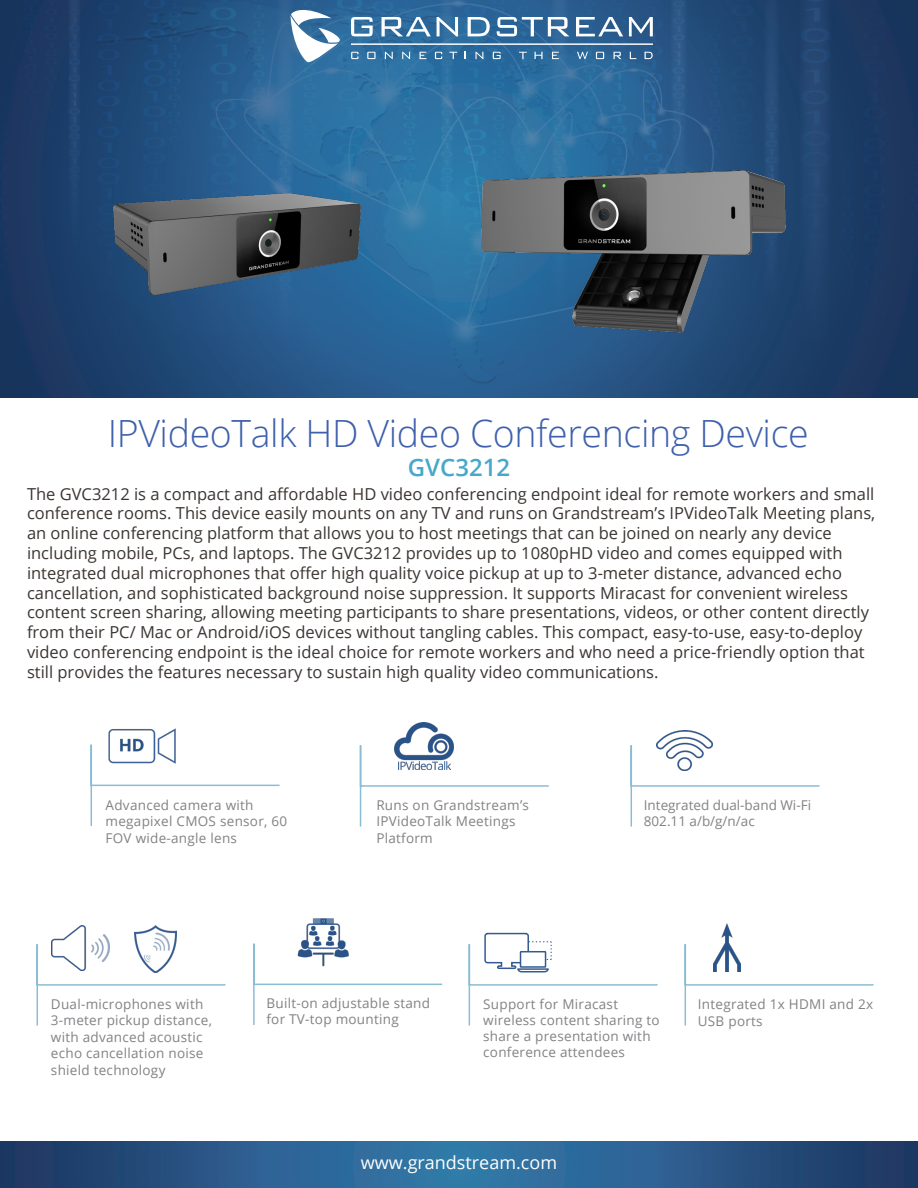
<style>
.page{position:relative;width:918px;height:1188px;background:#fff}
.page>*{position:absolute;margin:0;border:0;box-sizing:border-box;transform-origin:0 0}
.t1{font:300 37.5px "Open Sans";letter-spacing:-.01em;color:#3e60ac}
.t2{font:600 24px "Open Sans";color:#46a8ca}
.t3{font:18px "Open Sans";color:#fff}
.t4{font:16.5px/19.8px "Open Sans";color:#3b3532}
.t5{font:13.5px/16.5px "Open Sans";letter-spacing:.02em;color:#808285}
.t6{font:13.5px "Open Sans";color:#808285}
</style>
<div class="page">
<img style="left:0;top:0;width:918px;height:397px">
<svg style="left:291px;top:10px;width:49px;height:52px"></svg>
<svg style="left:351px;top:17px;width:22px;height:19px"></svg>
<svg style="left:382px;top:17px;width:49px;height:19px"></svg>
<svg style="left:437px;top:17px;width:21px;height:19px"></svg>
<svg style="left:468px;top:17px;width:22px;height:19px"></svg>
<svg style="left:497px;top:17px;width:72px;height:19px"></svg>
<svg style="left:576px;top:17px;width:47px;height:19px"></svg>
<svg style="left:629px;top:17px;width:24px;height:19px"></svg>
<svg style="left:351px;top:52px;width:7px;height:7px"></svg>
<svg style="left:367px;top:52px;width:9px;height:7px"></svg>
<svg style="left:385px;top:52px;width:8px;height:7px"></svg>
<svg style="left:402px;top:52px;width:8px;height:7px"></svg>
<svg style="left:420px;top:52px;width:6px;height:7px"></svg>
<svg style="left:435px;top:52px;width:7px;height:7px"></svg>
<svg style="left:449px;top:52px;width:8px;height:7px"></svg>
<svg style="left:476px;top:52px;width:7px;height:7px"></svg>
<svg style="left:493px;top:52px;width:8px;height:7px"></svg>
<svg style="left:519px;top:52px;width:8px;height:7px"></svg>
<svg style="left:535px;top:52px;width:8px;height:7px"></svg>
<svg style="left:552px;top:52px;width:7px;height:7px"></svg>
<svg style="left:645px;top:52px;width:8px;height:7px"></svg>
<svg style="left:596px;top:52px;width:8px;height:7px"></svg>
<svg style="left:614px;top:52px;width:7px;height:7px"></svg>
<svg style="left:630px;top:52px;width:6px;height:7px"></svg>
<svg style="left:577px;top:52px;width:11px;height:7px"></svg>
<hr style="left:351px;top:44px;width:302px;height:1px;background:#fff">
<svg style="left:0;top:1142px;width:918px;height:46px"></svg>
<svg style="left:468px;top:932px;width:190px;height:94px"></svg>
<div style="left:521px;top:952px;width:25px;height:15px;background:#fff"></div>
<div style="left:520px;top:951px;width:26px;height:17px;border:2px solid #355a92"></div>
<svg style="left:90px;top:744px;width:190px;height:82px"></svg>
<svg style="left:684px;top:944px;width:190px;height:82px"></svg>
<img style="left:713px;top:924px;width:28px;height:48px">
<img style="left:52px;top:925px;width:58px;height:18px">
<svg style="left:36px;top:943px;width:190px;height:83px"></svg>
<img style="left:134px;top:925px;width:42px;height:47px">
<svg style="left:253px;top:943px;width:190px;height:82px"></svg>
<img style="left:282px;top:918px;width:80px;height:53px">
<svg style="left:359px;top:744px;width:190px;height:83px"></svg>
<img style="left:395px;top:723px;width:58px;height:47px">
<svg style="left:630px;top:744px;width:190px;height:83px"></svg>
<img style="left:657px;top:730px;width:55px;height:41px">
<img style="left:41px;top:125px;width:331px;height:210px">
<img style="left:372px;top:95px;width:505px;height:269px">
<img style="left:108px;top:728px;width:68px;height:42px">
<p class="t1" style="left:108px;top:407px;width:703px">IPVideoTalk HD Video Conferencing Device</p>
<p class="t4" style="left:27px;top:483px;width:850px">The GVC3212 is a compact and affordable HD video conferencing endpoint ideal for remote workers and small conference rooms. This device easily mounts on any TV and runs on Grandstream’s IPVideoTalk Meeting plans, an online conferencing platform that allows you to host meetings that can be joined on nearly any device including mobile, PCs, and laptops. The GVC3212 provides up to 1080pHD video and comes equipped with integrated dual microphones that offer high quality voice pickup at up to 3-meter distance, advanced echo cancellation, and sophisticated background noise suppression. It supports Miracast for convenient wireless content screen sharing, allowing meeting participants to share presentations, videos, or other content directly from their PC/ Mac or Android/iOS devices without tangling cables. This compact, easy-to-use, easy-to-deploy video conferencing endpoint is the ideal choice for remote workers and who need a price-friendly option that still provides the features necessary to sustain high quality video communications.</p>
<p class="t2" style="left:408px;top:451px;width:104px">GVC3212</p>
<p class="t5" style="left:106px;top:796px;width:183px">Advanced camera with megapixel CMOS sensor, 60<br>FOV wide-angle lens</p>
<p class="t5" style="left:376px;top:796px;width:154px">Runs on Grandstream’s<br>IPVideoTalk Meetings<br>Platform</p>
<p class="t6" style="left:644px;top:796px;width:169px">Integrated dual-band Wi-Fi</p>
<p class="t5" style="left:644px;top:813px;width:112px">802.11 a/b/g/n/ac</p>
<p class="t5" style="left:51px;top:995px;width:163px">Dual-microphones with<br>3-meter pickup distance, with advanced acoustic echo cancellation noise shield technology</p>
<p class="t5" style="left:266px;top:995px;width:165px">Built-on adjustable stand for TV-top mounting</p>
<p class="t5" style="left:483px;top:995px;width:178px">Support for Miracast wireless content sharing to share a presentation with conference attendees</p>
<p class="t3" style="left:361px;top:1151px;width:198px">www.grandstream.com</p>
<p class="t5" style="left:698px;top:996px;width:177px">Integrated 1x HDMI and 2x<br>USB ports</p>
</div>
